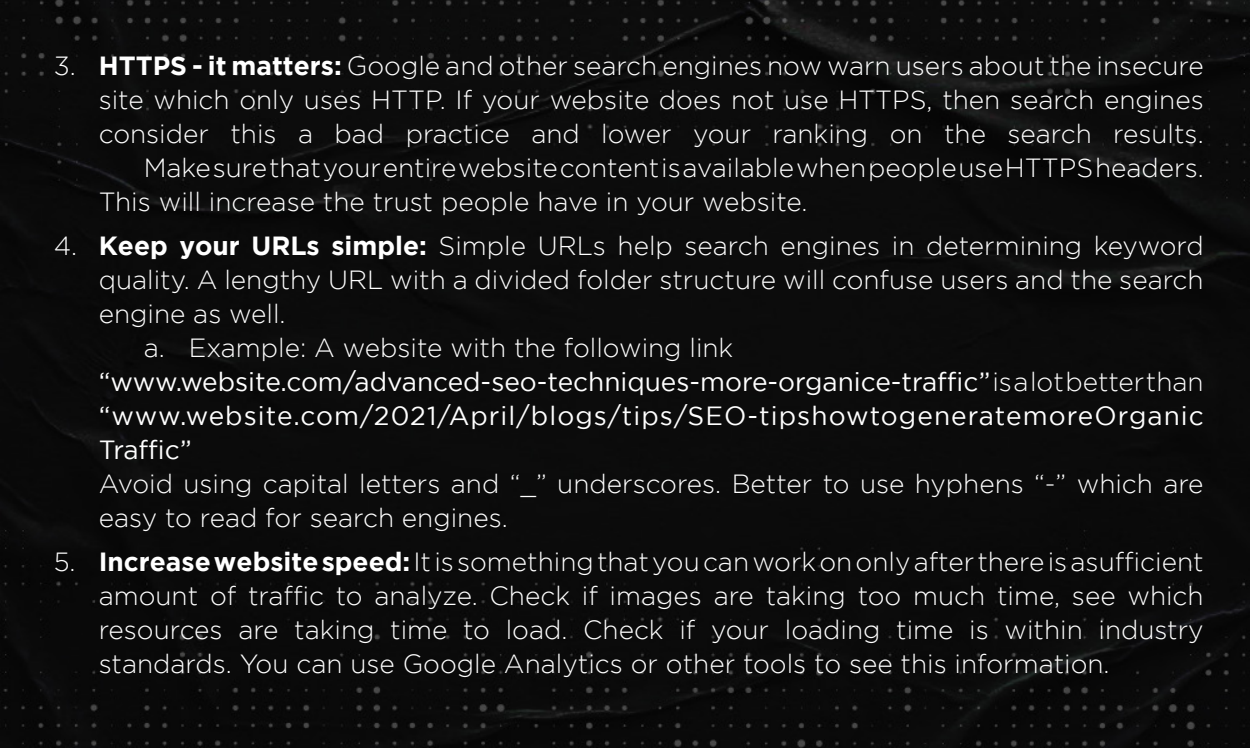
<style>
.page{position:relative;width:1250px;height:750px;background:#fff}
.page>*{position:absolute;margin:0;border:0;box-sizing:border-box;transform-origin:0 0}
.t1{font:300 38.25px/46.4px "Gotham";color:#fff}
.t2{font:300 26.25px/34px "Gotham";color:#fff;text-align:justify}
.t3{font:26.25px/34px "Gotham";letter-spacing:.04em;color:#fff;text-align:justify}
.s1{font-weight:700}
.s2{font-weight:300}
</style>
<div class="page">
<div style="left:0;top:0;width:1250px;height:747px;background:#0b0b0b"></div>
<p class="t2" style="left:54px;top:49px;width:1152px">3. <span class="s1">HTTPS - it matters:</span> Google and other search engines now warn users about the insecure</p>
<p class="t2" style="left:99px;top:83px;width:1107px">site which only uses HTTP. If your website does not use HTTPS, then search engines</p>
<p class="t2" style="left:99px;top:117px;width:1106px">consider this a bad practice and lower your ranking on the search results.</p>
<p class="t2" style="left:144px;top:151px;width:1061px">Make sure that your entire website content is available when people use HTTPS headers.</p>
<p class="t2" style="left:99px;top:185px;width:710px">This will increase the trust people have in your website.</p>
<p class="t2" style="left:99px;top:229px;width:1106px;text-indent:-45px">4. <span class="s1">Keep your URLs simple:</span> Simple URLs help search engines in determining keyword quality. A lengthy URL with a divided folder structure will confuse users and the search engine as well.</p>
<p class="t2" style="left:144px;top:331px;width:591px">a. Example: A website with the following link</p>
<p class="t3" style="left:99px;top:365px;width:1107px">“www.website.com/advanced-seo-techniques-more-organice-traffic” <span class="s2">is a lot better than </span>“www.website.com/2021/April/blogs/tips/SEO-tipshowtogeneratemoreOrganic Traffic”</p>
<p class="t2" style="left:99px;top:467px;width:1106px">Avoid using capital letters and “_” underscores. Better to use hyphens “-” which are easy to read for search engines.</p>
<p class="t2" style="left:99px;top:545px;width:1107px;text-indent:-45px">5. <span class="s1">Increase website speed:</span> It is something that you can work on only after there is asufficient amount of traffic to analyze. Check if images are taking too much time, see which resources are taking time to load. Check if your loading time is within industry standards. You can use Google Analytics or other tools to see this information.</p>
<p class="t1" style="left:51px;top:367px;width:524px">There is no getting out of it.</p>
<p class="t1" style="left:51px;top:460px;width:537px">when you are planning to be a pro in lead generation.</p>
</div>
